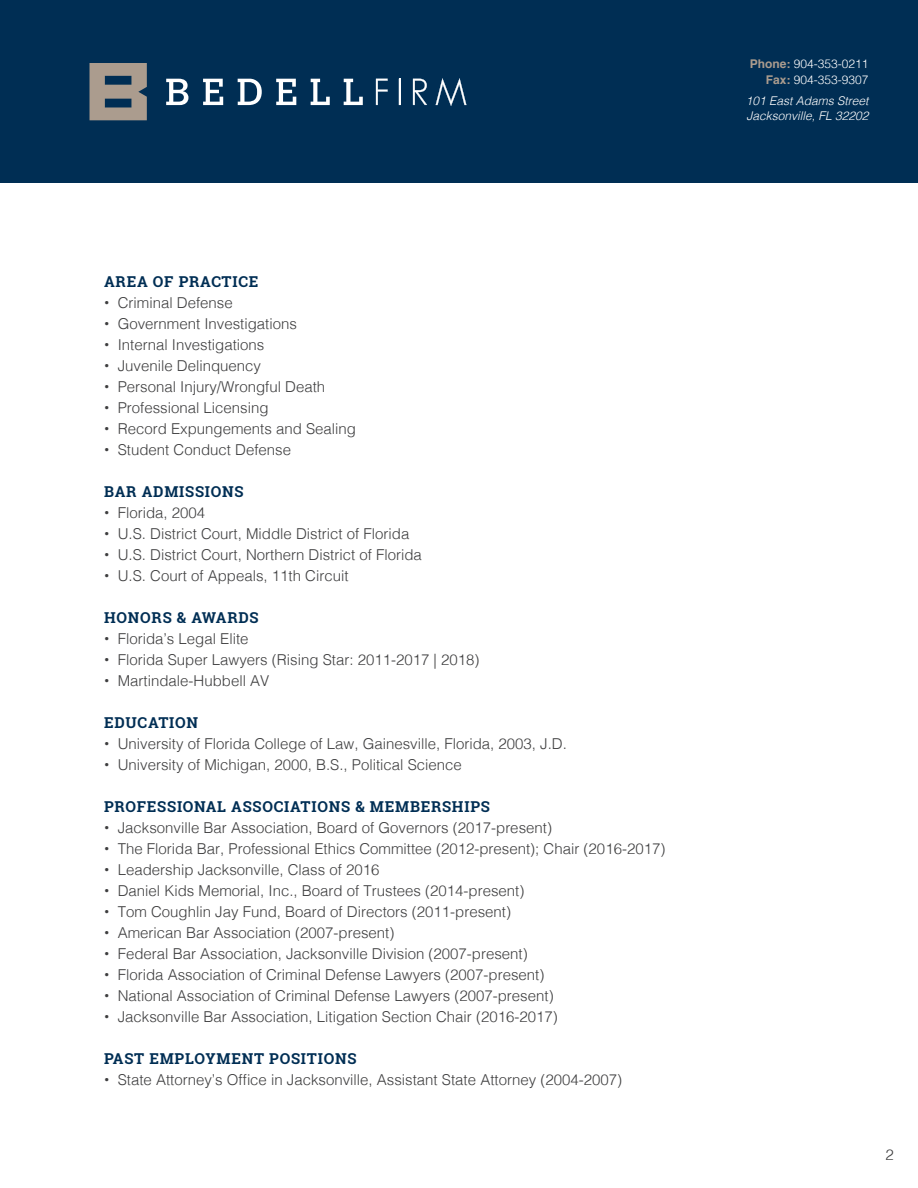
<style>
.page{position:relative;width:918px;height:1188px;background:#fff}
.page>*{position:absolute;margin:0;border:0;box-sizing:border-box;transform-origin:0 0}
.t1{font:300 15px "Helvetica";color:#3e3e3f}
.t2{font:700 15px "Roboto Slab";letter-spacing:.05em;color:#002e54}
.t3{font:italic 300 12px/15px "Helvetica";color:#fff}
.t4{font:300 12px/16.5px "Helvetica";color:#fff;text-align:right}
.s1{font-weight:400}
.s2{font-weight:700;color:#ab9c8e}
</style>
<div class="page">
<div style="left:0;top:0;width:918px;height:183px;background:#002e54"></div>
<svg style="left:166px;top:79px;width:22px;height:26px"></svg>
<svg style="left:203px;top:79px;width:20px;height:26px"></svg>
<svg style="left:238px;top:79px;width:24px;height:26px"></svg>
<svg style="left:276px;top:79px;width:20px;height:26px"></svg>
<svg style="left:311px;top:79px;width:19px;height:26px"></svg>
<svg style="left:344px;top:79px;width:19px;height:26px"></svg>
<svg style="left:90px;top:63px;width:57px;height:57px;background:#8f8a84"></svg>
<svg style="left:376px;top:79px;width:12px;height:26px"></svg>
<svg style="left:399px;top:79px;width:2px;height:26px"></svg>
<svg style="left:413px;top:79px;width:14px;height:26px"></svg>
<svg style="left:436px;top:78px;width:31px;height:28px"></svg>
<p class="t2" style="left:104px;top:272px;width:156px">AREA OF PRACTICE</p>
<p class="t1" style="left:104px;top:290px;width:130px"><span class="s1">•</span> Criminal Defense</p>
<p class="t1" style="left:104px;top:311px;width:194px"><span class="s1">•</span> Government Investigations</p>
<p class="t1" style="left:104px;top:332px;width:162px"><span class="s1">•</span> Internal Investigations</p>
<p class="t1" style="left:104px;top:353px;width:158px"><span class="s1">•</span> Juvenile Delinquency</p>
<p class="t1" style="left:104px;top:374px;width:223px"><span class="s1">•</span> Personal Injury/Wrongful Death</p>
<p class="t1" style="left:104px;top:395px;width:166px"><span class="s1">•</span> Professional Licensing</p>
<p class="t1" style="left:104px;top:416px;width:253px"><span class="s1">•</span> Record Expungements and Sealing</p>
<p class="t1" style="left:104px;top:437px;width:189px"><span class="s1">•</span> Student Conduct Defense</p>
<p class="t2" style="left:104px;top:482px;width:141px">BAR ADMISSIONS</p>
<p class="t1" style="left:104px;top:500px;width:103px"><span class="s1">•</span> Florida, 2004</p>
<p class="t1" style="left:104px;top:521px;width:307px"><span class="s1">•</span> U.S. District Court, Middle District of Florida</p>
<p class="t1" style="left:104px;top:542px;width:319px"><span class="s1">•</span> U.S. District Court, Northern District of Florida</p>
<p class="t1" style="left:104px;top:563px;width:246px"><span class="s1">•</span> U.S. Court of Appeals, 11th Circuit</p>
<p class="t2" style="left:104px;top:608px;width:156px">HONORS &amp; AWARDS</p>
<p class="t1" style="left:104px;top:626px;width:146px"><span class="s1">•</span> Florida’s Legal Elite</p>
<p class="t1" style="left:104px;top:647px;width:377px"><span class="s1">•</span> Florida Super Lawyers (Rising Star: 2011-2017 | 2018)</p>
<p class="t1" style="left:104px;top:668px;width:167px"><span class="s1">•</span> Martindale-Hubbell AV</p>
<p class="t2" style="left:104px;top:713px;width:96px">EDUCATION</p>
<p class="t1" style="left:104px;top:731px;width:464px"><span class="s1">•</span> University of Florida College of Law, Gainesville, Florida, 2003, J.D.</p>
<p class="t1" style="left:104px;top:752px;width:359px"><span class="s1">•</span> University of Michigan, 2000, B.S., Political Science</p>
<p class="t2" style="left:104px;top:797px;width:387px">PROFESSIONAL ASSOCIATIONS &amp; MEMBERSHIPS</p>
<p class="t1" style="left:104px;top:815px;width:449px"><span class="s1">•</span> Jacksonville Bar Association, Board of Governors (2017-present)</p>
<p class="t1" style="left:104px;top:836px;width:563px"><span class="s1">•</span> The Florida Bar, Professional Ethics Committee (2012-present); Chair (2016-2017)</p>
<p class="t1" style="left:104px;top:857px;width:277px"><span class="s1">•</span> Leadership Jacksonville, Class of 2016</p>
<p class="t1" style="left:104px;top:878px;width:422px"><span class="s1">•</span> Daniel Kids Memorial, Inc., Board of Trustees (2014-present)</p>
<p class="t1" style="left:104px;top:899px;width:409px"><span class="s1">•</span> Tom Coughlin Jay Fund, Board of Directors (2011-present)</p>
<p class="t1" style="left:104px;top:920px;width:292px"><span class="s1">•</span> American Bar Association (2007-present)</p>
<p class="t1" style="left:104px;top:941px;width:425px"><span class="s1">•</span> Federal Bar Association, Jacksonville Division (2007-present)</p>
<p class="t1" style="left:104px;top:962px;width:442px"><span class="s1">•</span> Florida Association of Criminal Defense Lawyers (2007-present)</p>
<p class="t1" style="left:104px;top:983px;width:451px"><span class="s1">•</span> National Association of Criminal Defense Lawyers (2007-present)</p>
<p class="t1" style="left:104px;top:1004px;width:455px"><span class="s1">•</span> Jacksonville Bar Association, Litigation Section Chair (2016-2017)</p>
<p class="t2" style="left:104px;top:1049px;width:254px">PAST EMPLOYMENT POSITIONS</p>
<p class="t1" style="left:104px;top:1067px;width:519px"><span class="s1">•</span> State Attorney’s Office in Jacksonville, Assistant State Attorney (2004-2007)</p>
<p class="t4" style="left:750px;top:54px;width:120px"><span class="s2">Phone:</span> 904-353-0211<br><span class="s2">Fax:</span> 904-353-9307</p>
<p class="t3" style="left:746px;top:93px;width:124px">101 East Adams Street<br>Jacksonville, FL 32202</p>
<p class="t1" style="left:885px;top:1142px;width:10px">2</p>
</div>
